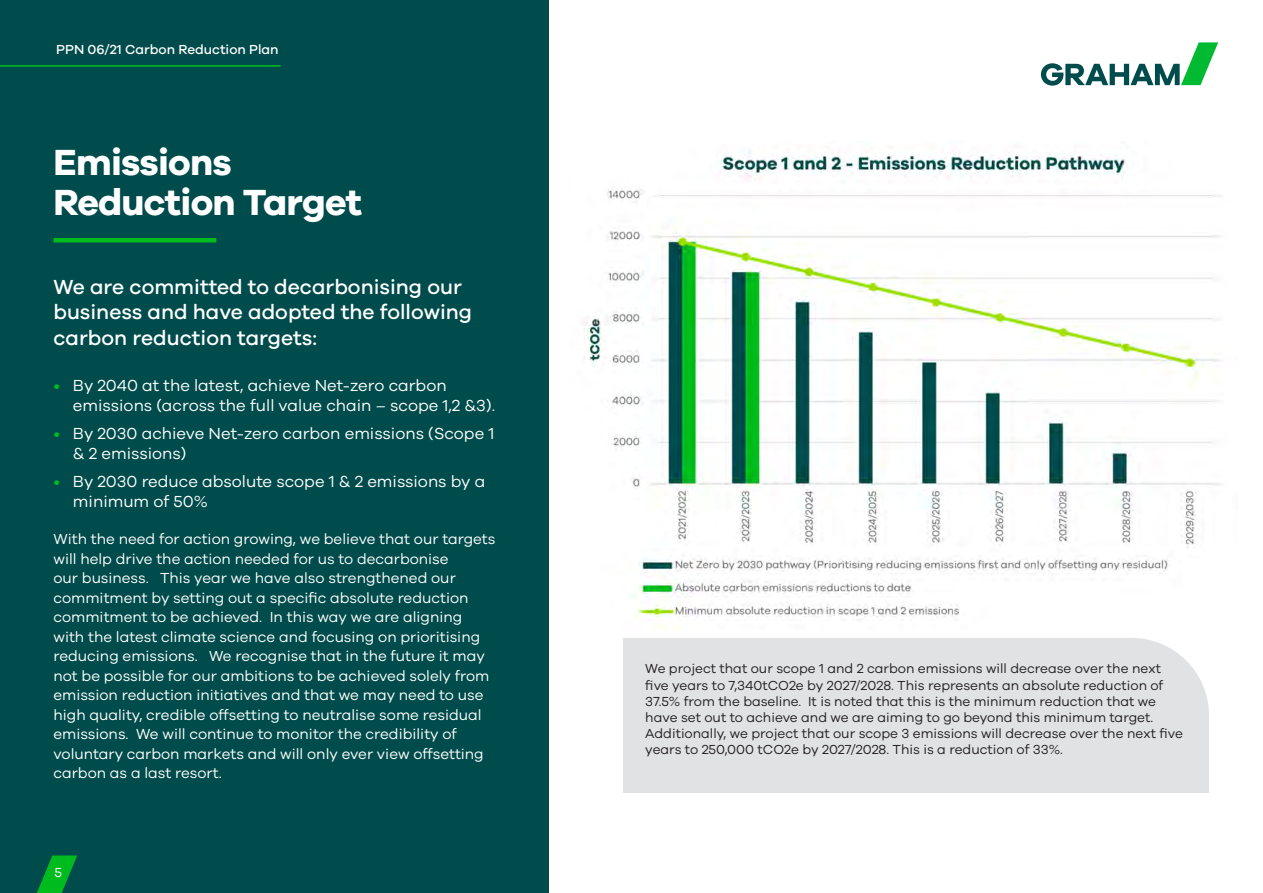
<style>
.page{position:relative;width:1263px;height:893px;background:#fff}
.page>*{position:absolute;margin:0;border:0;box-sizing:border-box;transform-origin:0 0}
.t1{font:700 37.5px "Galano Grotesque";letter-spacing:-.02em;color:#fff}
.t2{font:500 21px/25.2px "Galano Grotesque";color:#fff}
.t3{font:16.5px/19.8px "Galano Grotesque";color:#fff}
.t4{font:15px/19.5px "Galano Grotesque";color:#fff}
.t5{font:13.5px/16.2px "Galano Grotesque";color:#231f20}
.t6{font:500 13.5px "Galano Grotesque";color:#fff}
.t7{font:13.5px "Galano Grotesque";color:#fff}
.s1{color:#00bb1e}
</style>
<div class="page">
<div style="left:0;top:0;width:549px;height:893px;background:#004b4b"></div>
<hr style="left:0;top:65px;width:281px;height:2px;background:#00bb1e">
<svg style="left:37px;top:855px;width:40px;height:38px"></svg>
<div style="left:623px;top:638px;width:586px;height:155px;background:#e1e2e4"></div>
<img style="left:584px;top:150px;width:638px;height:479px">
<svg style="left:1041px;top:42px;width:177px;height:44px"></svg>
<hr style="left:53px;top:238px;width:163px;height:4px;background:#00bb1e">
<p class="t6" style="left:56px;top:41px;width:224px">PPN 06/21 Carbon Reduction Plan</p>
<p class="t1" style="left:53px;top:139px;width:180px">Emissions</p>
<p class="t1" style="left:53px;top:179px;width:310px">Reduction Target</p>
<p class="t2" style="left:53px;top:274px;width:420px">We are committed to decarbonising our business and have adopted the following carbon reduction targets:</p>
<p class="t3" style="left:73px;top:375px;width:424px;text-indent:-20px"><span class="s1">•</span> By 2040 at the latest, achieve Net-zero carbon emissions (across the full value chain – scope 1,2 &amp;3).</p>
<p class="t3" style="left:73px;top:423px;width:423px;text-indent:-20px"><span class="s1">•</span> By 2030 achieve Net-zero carbon emissions (Scope 1 &amp; 2 emissions)</p>
<p class="t3" style="left:73px;top:471px;width:414px;text-indent:-20px"><span class="s1">•</span> By 2030 reduce absolute scope 1 &amp; 2 emissions by a minimum of 50%</p>
<p class="t4" style="left:53px;top:529px;width:443px">With the need for action growing, we believe that our targets will help drive the action needed for us to decarbonise<br>our business. This year we have also strengthened our commitment by setting out a specific absolute reduction commitment to be achieved. In this way we are aligning with the latest climate science and focusing on prioritising reducing emissions. We recognise that in the future it may not be possible for our ambitions to be achieved solely from emission reduction initiatives and that we may need to use high quality, credible offsetting to neutralise some residual emissions. We will continue to monitor the credibility of voluntary carbon markets and will only ever view offsetting carbon as a last resort.</p>
<p class="t7" style="left:55px;top:864px;width:9px">5</p>
<p class="t5" style="left:645px;top:660px;width:539px">We project that our scope 1 and 2 carbon emissions will decrease over the next five years to 7,340tCO2e by 2027/2028. This represents an absolute reduction of 37.5% from the baseline. It is noted that this is the minimum reduction that we have set out to achieve and we are aiming to go beyond this minimum target.<br>Additionally, we project that our scope 3 emissions will decrease over the next five years to 250,000 tCO2e by 2027/2028. This is a reduction of 33%.</p>
</div>
